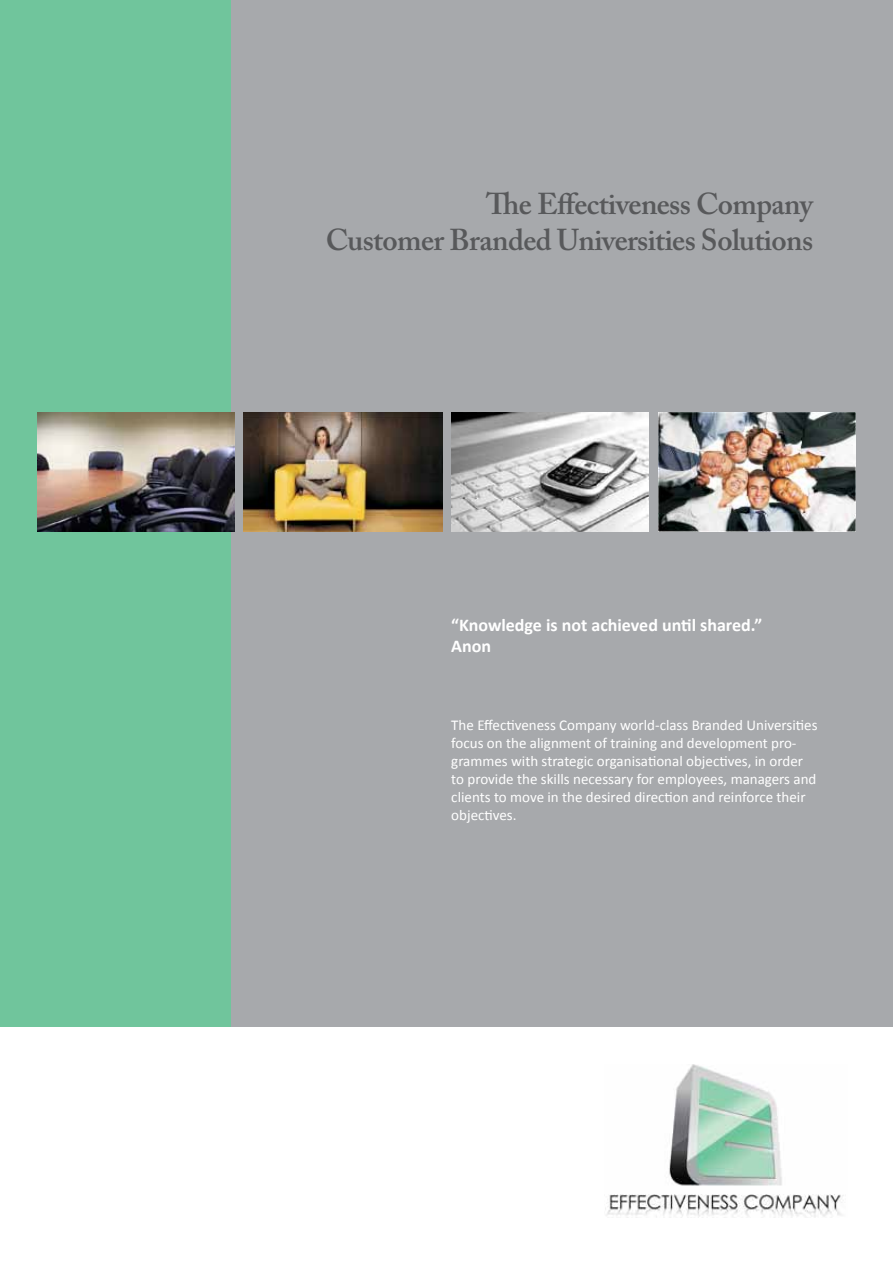
<style>
.page{position:relative;width:893px;height:1263px;background:#fff}
.page>*{position:absolute;margin:0;border:0;box-sizing:border-box;transform-origin:0 0}
.t1{font:600 30px/36px "Adobe Caslon Pro";letter-spacing:-.02em;color:#58595b;text-align:right}
.t2{font:700 18px/21.6px "Calibri";color:#fff}
.t3{font:15px/18px "Calibri";color:#fff}
</style>
<div class="page">
<div style="left:0;top:0;width:231px;height:1026px;background:#70c59c"></div>
<div style="left:231px;top:0;width:662px;height:1026px;background:#a7a9ac"></div>
<img style="left:37px;top:412px;width:197px;height:120px">
<img style="left:451px;top:412px;width:198px;height:120px">
<img style="left:659px;top:412px;width:197px;height:120px">
<img style="left:605px;top:1064px;width:239px;height:153px">
<img style="left:243px;top:412px;width:199px;height:120px">
<h1 class="t1" style="left:326px;top:186px;width:489px">The Effectiveness Company<br>Customer Branded Universities Solutions</h1>
<p class="t2" style="left:451px;top:614px;width:312px">“Knowledge is not achieved until shared.”<br>Anon</p>
<p class="t3" style="left:451px;top:716px;width:368px">The Effectiveness Company world-class Branded Universities focus on the alignment of training and development pro&shy;grammes with strategic organisational objectives, in order to provide the skills necessary for employees, managers and clients to move in the desired direction and reinforce their objectives.</p>
</div>
